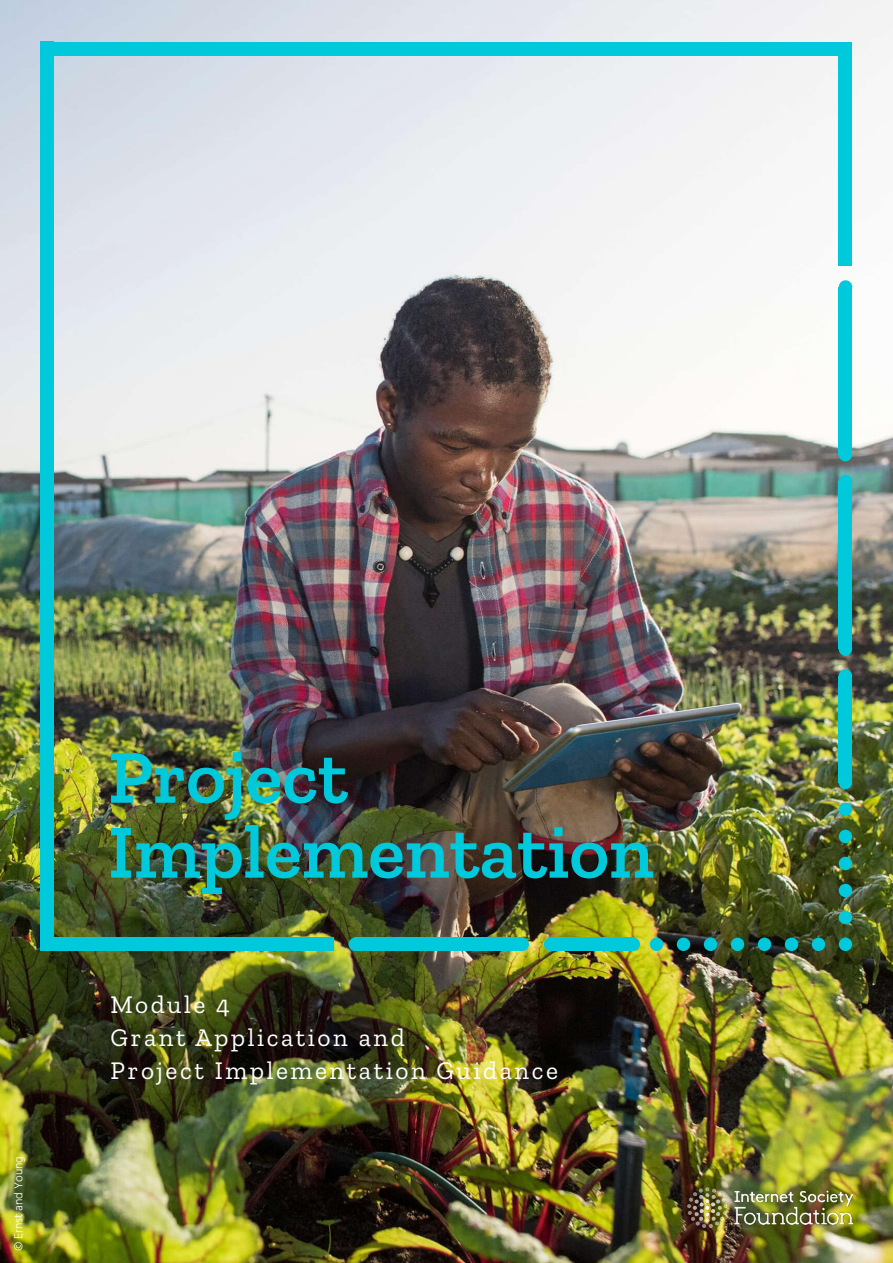
<style>
.page{position:relative;width:893px;height:1263px;background:#fff}
.page>*{position:absolute;margin:0;border:0;box-sizing:border-box;transform-origin:0 0}
.t1{font:600 76.5px/75px "Zilla Slab";color:#00c9db}
.t2{font:25.5px/33px "Zilla Slab";letter-spacing:.1em;color:#fff}
.t3{font:300 12px "Hind";color:#fff}
</style>
<div class="page">
<img style="left:0;top:0;width:893px;height:1263px">
<div style="left:41px;top:42px;width:13px;height:909px;background:#00c9db"></div>
<div style="left:41px;top:42px;width:811px;height:13px;background:#00c9db"></div>
<div style="left:54px;top:938px;width:280px;height:13px;background:#00c9db"></div>
<div style="left:544px;top:938px;width:13px;height:13px;background:#00c9db;border-radius:50%"></div>
<div style="left:551px;top:938px;width:82px;height:13px;background:#00c9db"></div>
<div style="left:627px;top:938px;width:13px;height:13px;background:#00c9db;border-radius:50%"></div>
<div style="left:839px;top:938px;width:13px;height:13px;background:#00c9db;border-radius:50%"></div>
<div style="left:812px;top:938px;width:13px;height:13px;background:#00c9db;border-radius:50%"></div>
<div style="left:785px;top:938px;width:13px;height:13px;background:#00c9db;border-radius:50%"></div>
<div style="left:758px;top:938px;width:13px;height:13px;background:#00c9db;border-radius:50%"></div>
<div style="left:731px;top:938px;width:13px;height:13px;background:#00c9db;border-radius:50%"></div>
<div style="left:704px;top:938px;width:13px;height:13px;background:#00c9db;border-radius:50%"></div>
<div style="left:677px;top:938px;width:13px;height:13px;background:#00c9db;border-radius:50%"></div>
<div style="left:650px;top:938px;width:13px;height:13px;background:#00c9db;border-radius:50%"></div>
<div style="left:355px;top:938px;width:167px;height:13px;background:#00c9db"></div>
<div style="left:515px;top:938px;width:14px;height:13px;background:#00c9db;border-radius:50%"></div>
<div style="left:348px;top:938px;width:14px;height:13px;background:#00c9db;border-radius:50%"></div>
<div style="left:839px;top:42px;width:13px;height:223px;background:#00c9db"></div>
<div style="left:839px;top:911px;width:13px;height:13px;background:#00c9db;border-radius:50%"></div>
<div style="left:839px;top:884px;width:13px;height:13px;background:#00c9db;border-radius:50%"></div>
<div style="left:839px;top:857px;width:13px;height:13px;background:#00c9db;border-radius:50%"></div>
<div style="left:839px;top:830px;width:13px;height:13px;background:#00c9db;border-radius:50%"></div>
<div style="left:839px;top:803px;width:13px;height:13px;background:#00c9db;border-radius:50%"></div>
<div style="left:839px;top:776px;width:13px;height:13px;background:#00c9db;border-radius:50%"></div>
<div style="left:839px;top:676px;width:13px;height:106px;background:#00c9db"></div>
<div style="left:839px;top:669px;width:13px;height:14px;background:#00c9db;border-radius:50%"></div>
<div style="left:839px;top:287px;width:13px;height:168px;background:#00c9db"></div>
<div style="left:839px;top:481px;width:13px;height:168px;background:#00c9db"></div>
<div style="left:839px;top:280px;width:13px;height:14px;background:#00c9db;border-radius:50%"></div>
<div style="left:839px;top:448px;width:13px;height:13px;background:#00c9db;border-radius:50%"></div>
<div style="left:839px;top:475px;width:13px;height:13px;background:#00c9db;border-radius:50%"></div>
<div style="left:839px;top:642px;width:13px;height:14px;background:#00c9db;border-radius:50%"></div>
<img style="left:687px;top:1187px;width:165px;height:41px">
<p class="t3" style="left:10px;top:1251px;width:97px;rotate:-90deg">© Ernst and Young</p>
<h1 class="t1" style="left:108px;top:740px;width:547px">Project<br>Implementation</h1>
<p class="t2" style="left:111px;top:988px;width:449px">Module 4<br>Grant Application and<br>Project Implementation Guidance</p>
</div>
